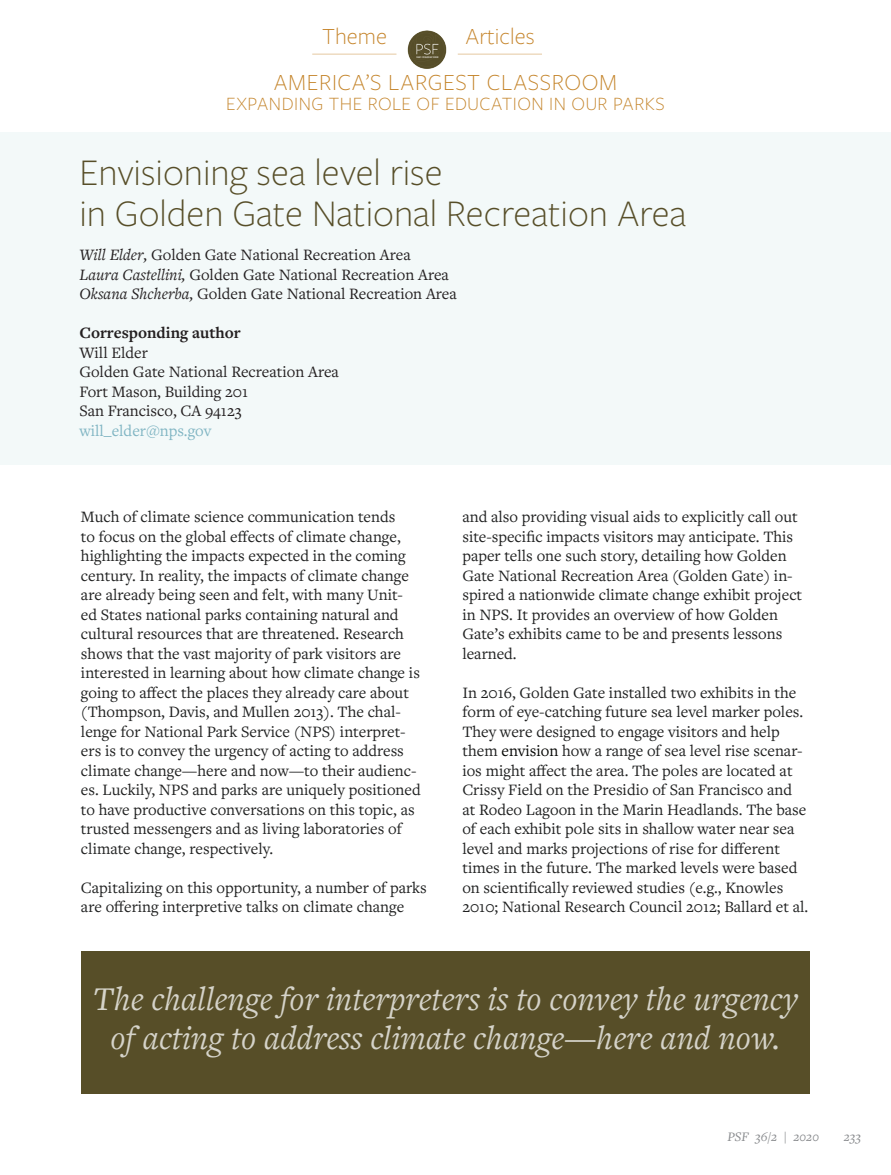
<style>
.page{position:relative;width:891px;height:1175px;background:#fff}
.page>*{position:absolute;margin:0;border:0;box-sizing:border-box;transform-origin:0 0}
.t1{font:300 39px/40.5px "Freight Sans Pro";color:#574e28}
.t2{font:italic 34.5px/39px "Freight Text Pro";color:#d5d3c9;text-align:center}
.t3{font:300 24px "Freight Sans Pro";letter-spacing:.025em;color:#c4842a}
.t4{font:300 24px "Freight Sans Pro";color:#c5842a}
.t5{font:300 19.5px "Freight Sans Pro";letter-spacing:.025em;color:#c4842a}
.t6{font:16.5px/19.5px "Freight Text Pro";color:#1f2020}
.t7{font:16.5px/19.5px "Freight Text Pro";color:#231f20}
.t8{font:700 16.5px "Freight Text Pro";color:#231f20}
.t9{font:16.5px "Freight Text Pro";color:#80b5c3}
.t10{font:italic 13.5px "Freight Text Pro";color:#898b8e}
.s1{font-style:italic}
.s2{color:#040503}
</style>
<div class="page">
<div style="left:0;top:132px;width:891px;height:332px;background:#f3f9f9"></div>
<img style="left:407px;top:30px;width:40px;height:38px">
<hr style="left:312px;top:53px;width:84px;height:2px;background:#c4842a">
<hr style="left:458px;top:53px;width:84px;height:2px;background:#c4842a">
<div style="left:81px;top:951px;width:729px;height:143px;background:#574e28"></div>
<h3 class="t4" style="left:322px;top:21px;width:67px">Theme</h3>
<h3 class="t4" style="left:466px;top:21px;width:71px">Articles</h3>
<h3 class="t3" style="left:274px;top:66px;width:345px">AMERICA’S LARGEST CLASSROOM</h3>
<p class="t5" style="left:226px;top:90px;width:440px">EXPANDING THE ROLE OF EDUCATION IN OUR PARKS</p>
<h1 class="t1" style="left:79px;top:151px;width:609px">Envisioning sea level rise<br>in Golden Gate National Recreation Area</h1>
<p class="t7" style="left:79px;top:245px;width:379px"><span class="s1">Will Elder,</span> Golden Gate National Recreation Area<br><span class="s1">Laura Castellini,</span> Golden Gate National Recreation Area<br><span class="s1">Oksana Shcherba,</span> Golden Gate National Recreation Area</p>
<p class="t8" style="left:79px;top:322px;width:163px">Corresponding author</p>
<p class="t7" style="left:79px;top:342px;width:261px">Will Elder<br>Golden Gate National Recreation Area<br>Fort Mason, Building 201<br>San Francisco, CA 94123</p>
<p class="t9" style="left:79px;top:420px;width:134px">will_elder@nps.gov</p>
<p class="t6" style="left:81px;top:506px;width:341px">Much of climate science communication tends<br>to focus on the global effects of climate change, highlighting the impacts expected in the coming century. In reality, the impacts of climate change are already being seen and felt, with many Unit&shy;ed States national parks containing natural and cultural resources that are threatened. Research shows that the vast majority of park visitors are interested in learning about how climate change is going to affect the places they already care about (Thompson, Davis, and Mullen 2013). The chal&shy;lenge for National Park Service (NPS) interpret&shy;ers is to convey the urgency of acting to address climate change—here and now—to their audienc&shy;es. Luckily, NPS and parks are uniquely positioned to have productive conversations on this topic, as trusted messengers and as living laboratories of climate change, respectively.</p>
<p class="t6" style="left:81px;top:877px;width:347px">Capitalizing on this opportunity, a number of parks are offering interpretive talks on climate change</p>
<p class="t6" style="left:462px;top:506px;width:341px">and also providing visual aids to explicitly call out site-specific impacts visitors may anticipate. This paper tells one such story, detailing how Golden Gate National Recreation Area (Golden Gate) in&shy;spired a nationwide climate change exhibit project in NPS. It provides an overview of how Golden Gate’s exhibits came to be and presents lessons learned.</p>
<p class="t6" style="left:462px;top:682px;width:348px">In 2016, Golden Gate installed two exhibits in the form of eye-catching future sea level marker poles.<br>They were designed to engage visitors and help them <span class="s2">envision</span> how a range of sea level rise scenar&shy;ios might affect the area. The poles are located at Crissy Field on the Presidio of San Francisco and at Rodeo Lagoon in the Marin Headlands. The base of each exhibit pole sits in shallow water near sea level and marks projections of rise for different times in the future. The marked levels were based on scientifically reviewed studies (e.g., Knowles 2010; National Research Council 2012; Ballard et al.</p>
<h2 class="t2" style="left:93px;top:978px;width:707px">The challenge for interpreters is to convey the urgency of acting to address climate change—here and now.</h2>
<p class="t10" style="left:727px;top:1128px;width:93px">PSF 36/2 | 2020</p>
<p class="t10" style="left:844px;top:1128px;width:19px">233</p>
</div>
